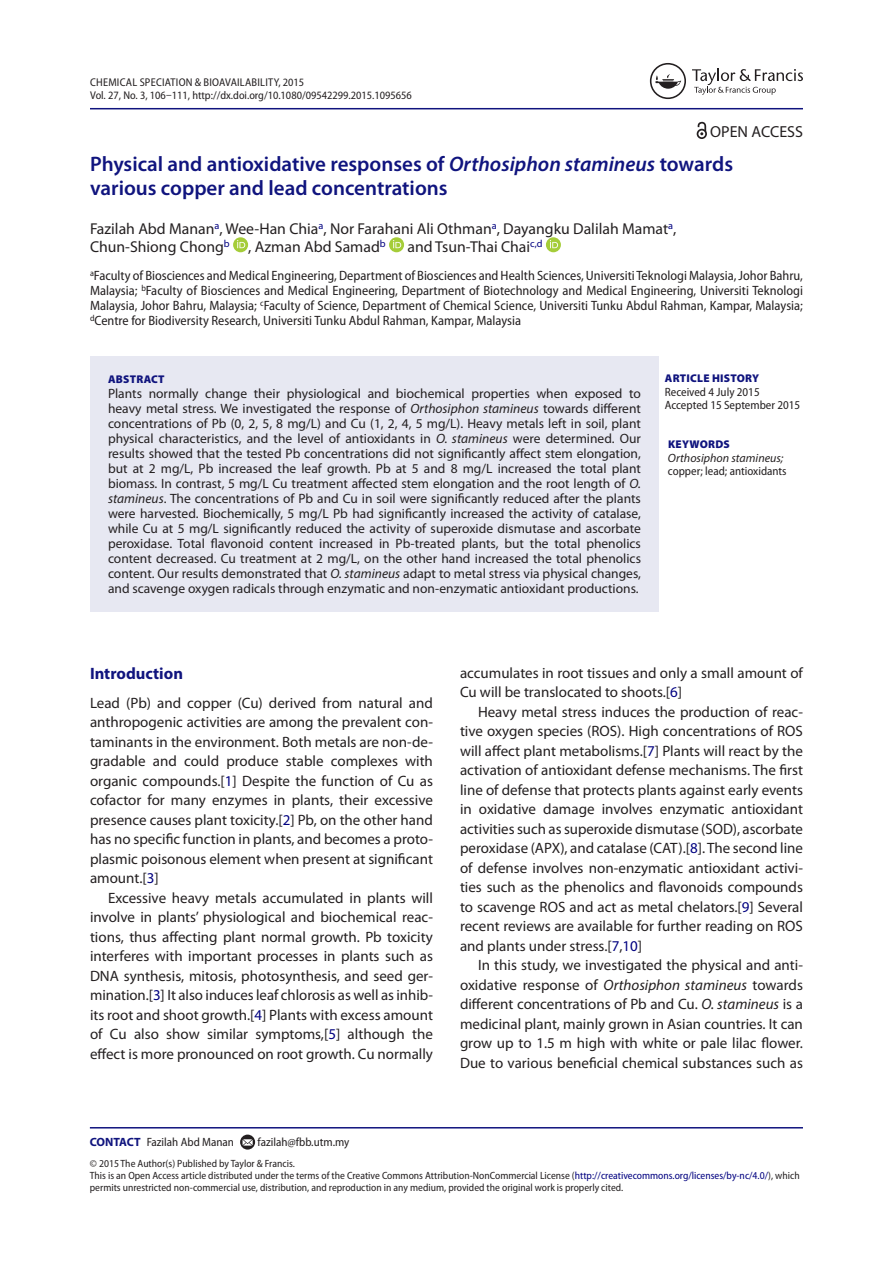
<style>
.page{position:relative;width:893px;height:1263px;background:#fff}
.page>*{position:absolute;margin:0;border:0;box-sizing:border-box;transform-origin:0 0}
.t1{font:600 21px/24px "Myriad Pro";color:#10147e}
.t2{font:700 16.5px "Myriad Pro";color:#10147e}
.t3{font:16.05px "Myriad Pro";color:#231f20}
.t4{font:15.75px/18px "Myriad Pro";color:#231f20}
.t5{font:15px/19.5px "Myriad Pro";color:#231f20;text-align:justify}
.t6{font:13.5px/15px "Myriad Pro";color:#231f20;text-align:justify}
.t7{font:semi-condensed 13.5px/15px "Myriad Pro";color:#231f20;text-align:justify}
.t8{font:semi-condensed 12px/13.5px "Myriad Pro";color:#231f20}
.t9{font:italic 12px "Myriad Pro";color:#231f20}
.t10{font:semi-condensed 11.25px/13.5px "Myriad Pro";color:#231f20}
.t11{font:900 11.25px "Myriad Pro";letter-spacing:.02em;color:#10147e}
.t12{font:semi-condensed 10.5px/12px "Myriad Pro";color:#231f20}
.s1{font-style:italic}
.s2{color:#000080}
.s3{font-weight:700;font-stretch:normal;color:#10147e}
</style>
<div class="page">
<hr style="left:90px;top:108px;width:713px;height:1px;background:#10147e">
<svg style="left:233px;top:237px;width:15px;height:15px"></svg>
<svg style="left:237px;top:240px;width:8px;height:8px"></svg>
<svg style="left:389px;top:237px;width:15px;height:15px"></svg>
<svg style="left:393px;top:240px;width:8px;height:8px"></svg>
<div style="left:546px;top:237px;width:15px;height:15px;background:#a5cd39;border-radius:50%"></div>
<svg style="left:550px;top:240px;width:8px;height:8px"></svg>
<div style="left:90px;top:357px;width:569px;height:255px;background:#e7e8f2"></div>
<hr style="left:90px;top:1127px;width:713px;height:1px;background:#10147e">
<svg style="left:240px;top:1134px;width:15px;height:15px"></svg>
<svg style="left:243px;top:1139px;width:10px;height:6px"></svg>
<svg style="left:692px;top:69px;width:111px;height:26px"></svg>
<svg style="left:650px;top:63px;width:36px;height:36px"></svg>
<svg style="left:697px;top:122px;width:10px;height:17px"></svg>
<p class="t10" style="left:90px;top:75px;width:323px">Chemical Speciation &amp; Bioavailability, 2015<br>Vol. 27, No. 3, 106–111, http://dx.doi.org/10.1080/09542299.2015.1095656</p>
<p class="t3" style="left:710px;top:121px;width:94px">OPEN ACCESS</p>
<h1 class="t1" style="left:90px;top:151px;width:645px">Physical and antioxidative responses of <span class="s1">Orthosiphon stamineus</span> towards various copper and lead concentrations</h1>
<p class="t4" style="left:90px;top:220px;width:588px">Fazilah Abd Manan<sup>a</sup>, Wee-Han Chia<sup>a</sup>, Nor Farahani Ali Othman<sup>a</sup>, Dayangku Dalilah Mamat<sup>a</sup>,<br>Chun-Shiong Chong<sup>b</sup> , Azman Abd Samad<sup>b</sup></p>
<p class="t4" style="left:407px;top:238px;width:137px">and Tsun-Thai Chai<sup>c,d</sup></p>
<p class="t7" style="left:90px;top:268px;width:714px"><sup>a</sup>Faculty of Biosciences and Medical Engineering, Department of Biosciences and Health Sciences, Universiti Teknologi Malaysia, Johor Bahru, Malaysia; <sup>b</sup>Faculty of Biosciences and Medical Engineering, Department of Biotechnology and Medical Engineering, Universiti Teknologi Malaysia, Johor Bahru, Malaysia; <sup>c</sup>Faculty of Science, Department of Chemical Science, Universiti Tunku Abdul Rahman, Kampar, Malaysia; <sup>d</sup>Centre for Biodiversity Research, Universiti Tunku Abdul Rahman, Kampar, Malaysia</p>
<p class="t11" style="left:108px;top:373px;width:58px">ABSTRACT</p>
<p class="t6" style="left:108px;top:386px;width:534px">Plants normally change their physiological and biochemical properties when exposed to heavy metal stress. We investigated the response of <span class="s1">Orthosiphon stamineus</span> towards different concentrations of Pb (0, 2, 5, 8 mg/L) and Cu (1, 2, 4, 5 mg/L). Heavy metals left in soil, plant physical characteristics, and the level of antioxidants in <span class="s1">O. stamineus</span> were determined. Our results showed that the tested Pb concentrations did not significantly affect stem elongation, but at 2 mg/L, Pb increased the leaf growth. Pb at 5 and 8 mg/L increased the total plant biomass. In contrast, 5 mg/L Cu treatment affected stem elongation and the root length of <span class="s1">O. stamineus</span>. The concentrations of Pb and Cu in soil were significantly reduced after the plants were harvested. Biochemically, 5 mg/L Pb had significantly increased the activity of catalase, while Cu at 5 mg/L significantly reduced the activity of superoxide dismutase and ascorbate peroxidase. Total flavonoid content increased in Pb-treated plants, but the total phenolics content decreased. Cu treatment at 2 mg/L, on the other hand increased the total phenolics content. Our results demonstrated that <span class="s1">O. stamineus</span> adapt to metal stress via physical changes, and scavenge oxygen radicals through enzymatic and non-enzymatic antioxidant productions.</p>
<p class="t11" style="left:665px;top:372px;width:96px">ARTICLE HISTORY</p>
<p class="t8" style="left:665px;top:385px;width:137px">Received 4 July 2015<br>Accepted 15 September 2015</p>
<p class="t11" style="left:668px;top:438px;width:63px">KEYWORDS</p>
<p class="t9" style="left:668px;top:450px;width:117px">Orthosiphon stamineus;</p>
<p class="t8" style="left:668px;top:465px;width:120px">copper; lead; antioxidants</p>
<p class="t2" style="left:90px;top:662px;width:95px">Introduction</p>
<p class="t5" style="left:90px;top:693px;width:344px">Lead (Pb) and copper (Cu) derived from natural and anthropogenic activities are among the prevalent con&shy;taminants in the environment. Both metals are non-de&shy;gradable and could produce stable complexes with organic compounds.[<span class="s2">1</span>] Despite the function of Cu as cofactor for many enzymes in plants, their excessive presence causes plant toxicity.[<span class="s2">2</span>] Pb, on the other hand has no specific function in plants, and becomes a proto&shy;plasmic poisonous element when present at significant amount.[<span class="s2">3</span>]</p>
<p class="t5" style="left:90px;top:888px;width:345px;text-indent:18px">Excessive heavy metals accumulated in plants will involve in plants’ physiological and biochemical reac&shy;tions, thus affecting plant normal growth. Pb toxicity interferes with important processes in plants such as DNA synthesis, mitosis, photosynthesis, and seed ger&shy;mination.[<span class="s2">3</span>] It also induces leaf chlorosis as well as inhib&shy;its root and shoot growth.[<span class="s2">4</span>] Plants with excess amount of Cu also show similar symptoms,[<span class="s2">5</span>] although the effect is more pronounced on root growth. Cu normally</p>
<p class="t5" style="left:460px;top:662px;width:344px">accumulates in root tissues and only a small amount of<br>Cu will be translocated to shoots.[<span class="s2">6</span>]</p>
<p class="t5" style="left:460px;top:701px;width:345px;text-indent:18px">Heavy metal stress induces the production of reac&shy;tive oxygen species (ROS). High concentrations of ROS will affect plant metabolisms.[<span class="s2">7</span>] Plants will react by the activation of antioxidant defense mechanisms. The first line of defense that protects plants against early events in oxidative damage involves enzymatic antioxidant activities such as superoxide dismutase (SOD), ascorbate peroxidase (APX), and catalase (CAT).[<span class="s2">8</span>]. The second line of defense involves non-enzymatic antioxidant activi&shy;ties such as the phenolics and flavonoids compounds to scavenge ROS and act as metal chelators.[<span class="s2">9</span>] Several recent reviews are available for further reading on ROS and plants under stress.[<span class="s2">7</span>,<span class="s2">10</span>]</p>
<p class="t5" style="left:460px;top:955px;width:345px;text-indent:18px">In this study, we investigated the physical and anti&shy;oxidative response of <span class="s1">Orthosiphon stamineus</span> towards different concentrations of Pb and Cu. <span class="s1">O. stamineus</span> is a medicinal plant, mainly grown in Asian countries. It can grow up to 1.5 m high with white or pale lilac flower.<br>Due to various beneficial chemical substances such as</p>
<p class="t8" style="left:90px;top:1135px;width:146px"><span class="s3">CONTACT</span> Fazilah Abd Manan</p>
<p class="t8" style="left:257px;top:1135px;width:94px">fazilah@fbb.utm.my</p>
<p class="t12" style="left:90px;top:1158px;width:711px">© 2015 The Author(s) Published by Taylor &amp; Francis.<br>This is an Open Access article distributed under the terms of the Creative Commons Attribution-NonCommercial License (<span class="s2">http://creativecommons.org/licenses/by-nc/4.0/</span>), which permits unrestricted non-commercial use, distribution, and reproduction in any medium, provided the original work is properly cited.</p>
</div>
